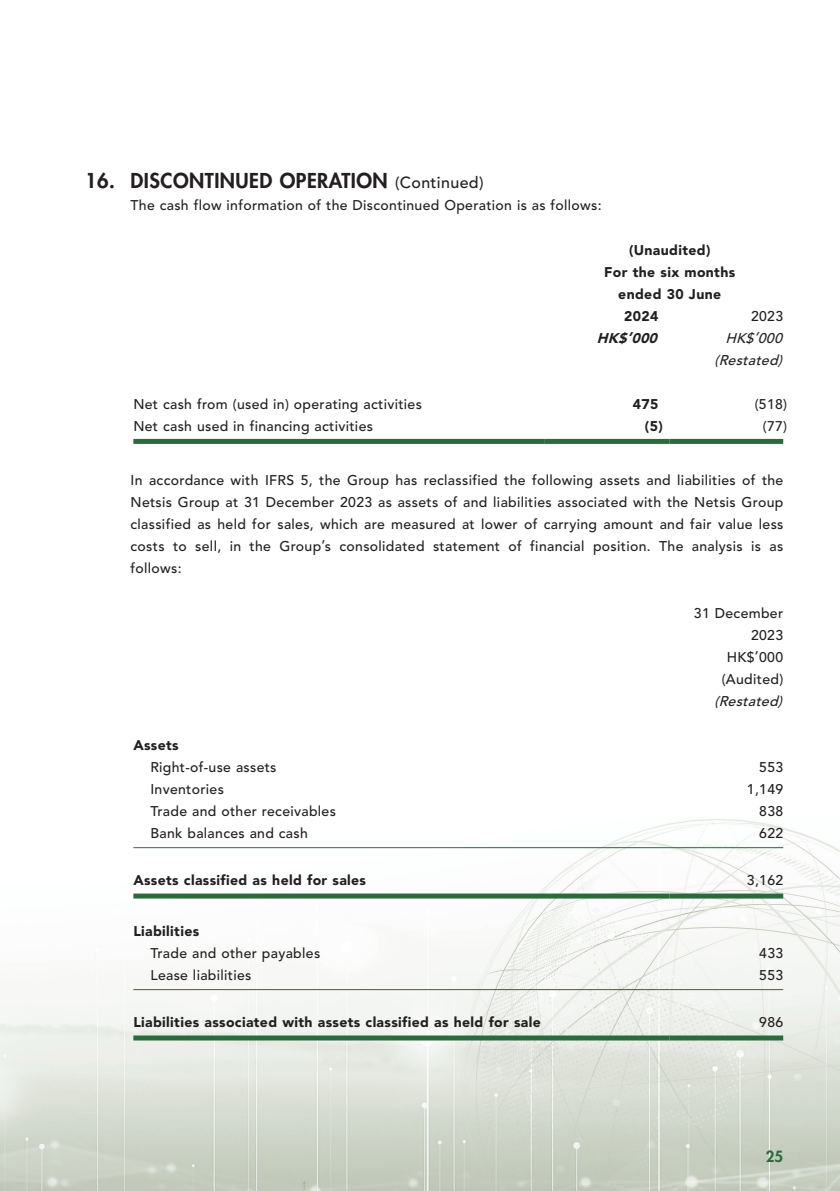
<style>
.page{position:relative;width:840px;height:1191px;background:#fff}
.page>*{position:absolute;margin:0;border:0;box-sizing:border-box;transform-origin:0 0}
.t1{font:800 20px "Futura Std";letter-spacing:.025em;color:#231f20}
.t2{font:800 15px "Futura Std";color:#2b6a3c}
.t3{font:500 14px/22px "Avenir LT Std";letter-spacing:.025em;color:#231f20;text-align:justify}
.t4{font:900 14px "Avenir LT Std";letter-spacing:.025em;color:#231f20}
.t5{font:italic 500 14px/22px "Avenir LT Std";color:#231f20;text-align:right}
.t6{font:italic 900 14px "Avenir LT Std";color:#231f20}
.s1{font-family:"Avenir LT Std";font-weight:500;font-size:16px}
</style>
<div class="page">
<img style="left:0;top:438px;width:839px;height:753px">
<div style="left:133px;top:439px;width:411px;height:5px;background:#2b6a3c"></div>
<div style="left:544px;top:439px;width:125px;height:5px;background:#2b6a3c"></div>
<div style="left:669px;top:439px;width:113px;height:5px;background:#2b6a3c"></div>
<hr style="left:133px;top:847px;width:536px;height:1px;background:#2b6a3c">
<hr style="left:669px;top:847px;width:113px;height:1px;background:#2b6a3c">
<div style="left:133px;top:893px;width:536px;height:5px;background:#2b6a3c"></div>
<div style="left:669px;top:893px;width:113px;height:5px;background:#2b6a3c"></div>
<hr style="left:133px;top:989px;width:536px;height:1px;background:#2b6a3c">
<hr style="left:669px;top:989px;width:113px;height:1px;background:#2b6a3c">
<div style="left:133px;top:1035px;width:536px;height:5px;background:#2b6a3c"></div>
<div style="left:669px;top:1035px;width:113px;height:5px;background:#2b6a3c"></div>
<h1 class="t1" style="left:85px;top:168px;width:400px">16. DISCONTINUED OPERATION <span class="s1">(Continued)</span></h1>
<p class="t3" style="left:130px;top:194px;width:472px">The cash flow information of the Discontinued Operation is as follows:</p>
<p class="t4" style="left:628px;top:241px;width:83px">(Unaudited)</p>
<p class="t4" style="left:604px;top:263px;width:132px">For the six months</p>
<p class="t4" style="left:618px;top:285px;width:104px">ended 30 June</p>
<p class="t4" style="left:623px;top:307px;width:36px">2024</p>
<p class="t3" style="left:750px;top:305px;width:34px">2023</p>
<p class="t6" style="left:596px;top:329px;width:66px">HK$’000</p>
<p class="t5" style="left:714px;top:327px;width:73px">HK$’000 (Restated)</p>
<p class="t3" style="left:133px;top:393px;width:290px">Net cash from (used in) operating activities</p>
<p class="t4" style="left:632px;top:395px;width:27px">475</p>
<p class="t3" style="left:754px;top:393px;width:34px">(518)</p>
<p class="t3" style="left:133px;top:415px;width:241px">Net cash used in financing activities</p>
<p class="t4" style="left:644px;top:417px;width:19px">(5)</p>
<p class="t3" style="left:762px;top:415px;width:26px">(77)</p>
<p class="t3" style="left:130px;top:469px;width:654px">In accordance with IFRS 5, the Group has reclassified the following assets and liabilities of the Netsis Group at 31 December 2023 as assets of and liabilities associated with the Netsis Group classified as held for sales, which are measured at lower of carrying amount and fair value less costs to sell, in the Group’s consolidated statement of financial position. The analysis is as follows:</p>
<p class="t3" style="left:693px;top:602px;width:91px;text-align:right">31 December<br>2023<br>HK$’000 (Audited)</p>
<p class="t5" style="left:714px;top:690px;width:73px">(Restated)</p>
<p class="t4" style="left:133px;top:736px;width:47px">Assets</p>
<p class="t3" style="left:150px;top:756px;width:127px">Right-of-use assets</p>
<p class="t3" style="left:758px;top:756px;width:25px">553</p>
<p class="t3" style="left:150px;top:778px;width:75px">Inventories</p>
<p class="t3" style="left:746px;top:778px;width:38px">1,149</p>
<p class="t3" style="left:150px;top:800px;width:187px">Trade and other receivables</p>
<p class="t3" style="left:758px;top:800px;width:25px">838</p>
<p class="t3" style="left:150px;top:822px;width:159px">Bank balances and cash</p>
<p class="t3" style="left:758px;top:822px;width:25px">622</p>
<p class="t4" style="left:133px;top:872px;width:234px">Assets classified as held for sales</p>
<p class="t3" style="left:746px;top:870px;width:38px">3,162</p>
<p class="t4" style="left:133px;top:922px;width:67px">Liabilities</p>
<p class="t3" style="left:150px;top:942px;width:171px">Trade and other payables</p>
<p class="t3" style="left:758px;top:942px;width:25px">433</p>
<p class="t3" style="left:150px;top:964px;width:102px">Lease liabilities</p>
<p class="t3" style="left:758px;top:964px;width:25px">553</p>
<p class="t4" style="left:133px;top:1014px;width:409px">Liabilities associated with assets classified as held for sale</p>
<p class="t3" style="left:758px;top:1011px;width:25px">986</p>
<p class="t2" style="left:765px;top:1146px;width:19px">25</p>
</div>
